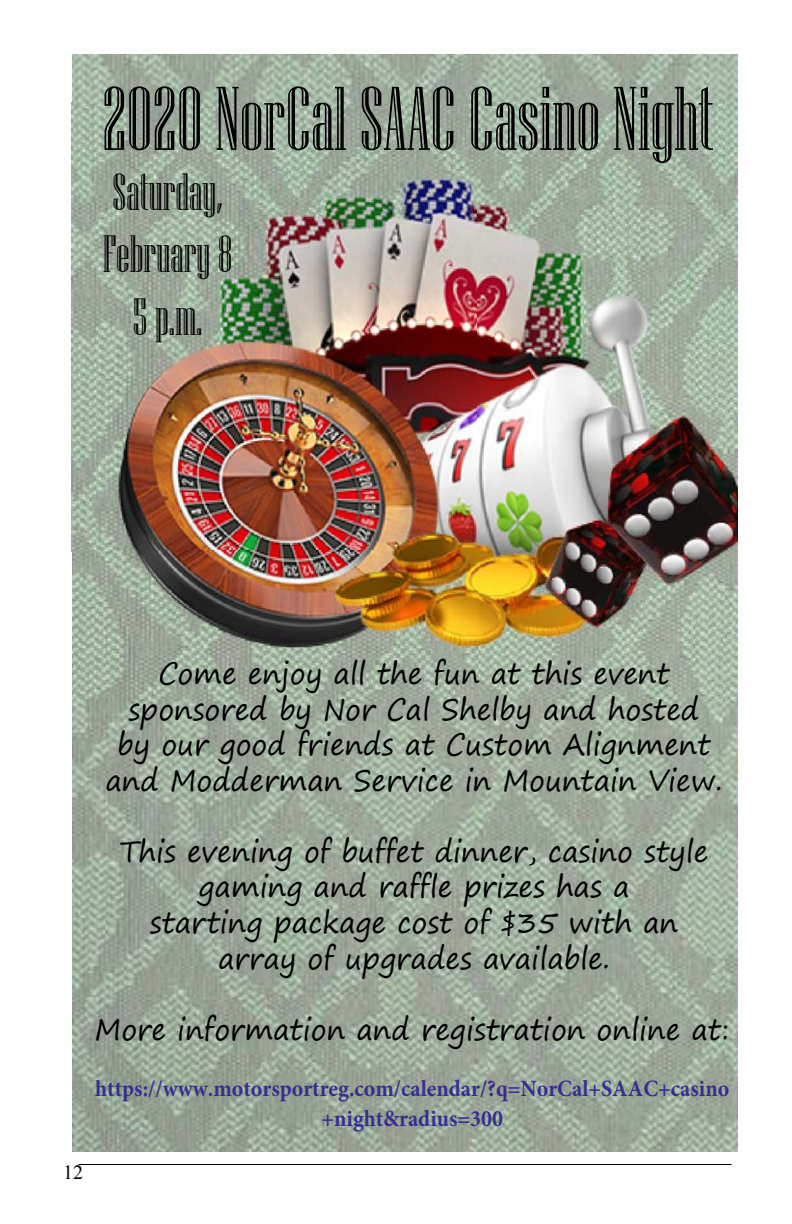
<style>
.page{position:relative;width:792px;height:1224px;background:#fff}
.page>*{position:absolute;margin:0;border:0;box-sizing:border-box;transform-origin:0 0}
.t1{font:90.2px "Niagara Engraved";color:#000;scale:.94 1}
.t2{font:52.2px/62.6px "Niagara Engraved";color:#000;text-align:center;scale:.94 1}
.t3{font:29.6px/35.6px "Segoe Print";color:#000;text-align:center;scale:.94 1}
.t4{font:700 23.2px/29.8px "Minion Pro";color:#362f90;text-align:center;scale:.94 1}
.t5{font:20px "Times New Roman";color:#000}
</style>
<div class="page">
<hr style="left:79px;top:1164px;width:652px;height:1px;background:#000">
<img style="left:72px;top:54px;width:666px;height:1098px">
<img style="left:72px;top:103px;width:666px;height:598px">
<h1 class="t1" style="left:102px;top:71px;width:652px">2020 NorCal SAAC Casino Night</h1>
<h2 class="t2" style="left:103px;top:160px;width:140px">Saturday,<br>February 8<br>5 p.m.</h2>
<p class="t3" style="left:105px;top:655px;width:658px">Come enjoy all the fun at this event sponsored by Nor Cal Shelby and hosted<br>by our good friends at Custom Alignment and Modderman Service in Mountain View.</p>
<p class="t3" style="left:120px;top:833px;width:628px">This evening of buffet dinner, casino style gaming and raffle prizes has a<br>starting package cost of $35 with an array of upgrades available.</p>
<p class="t3" style="left:95px;top:1011px;width:676px">More information and registration online at:</p>
<p class="t4" style="left:95px;top:1073px;width:676px">https://www.motorsportreg.com/calendar/?q=NorCal+SAAC+casino +night&amp;radius=300</p>
<p class="t5" style="left:63px;top:1159px;width:21px">12</p>
</div>
